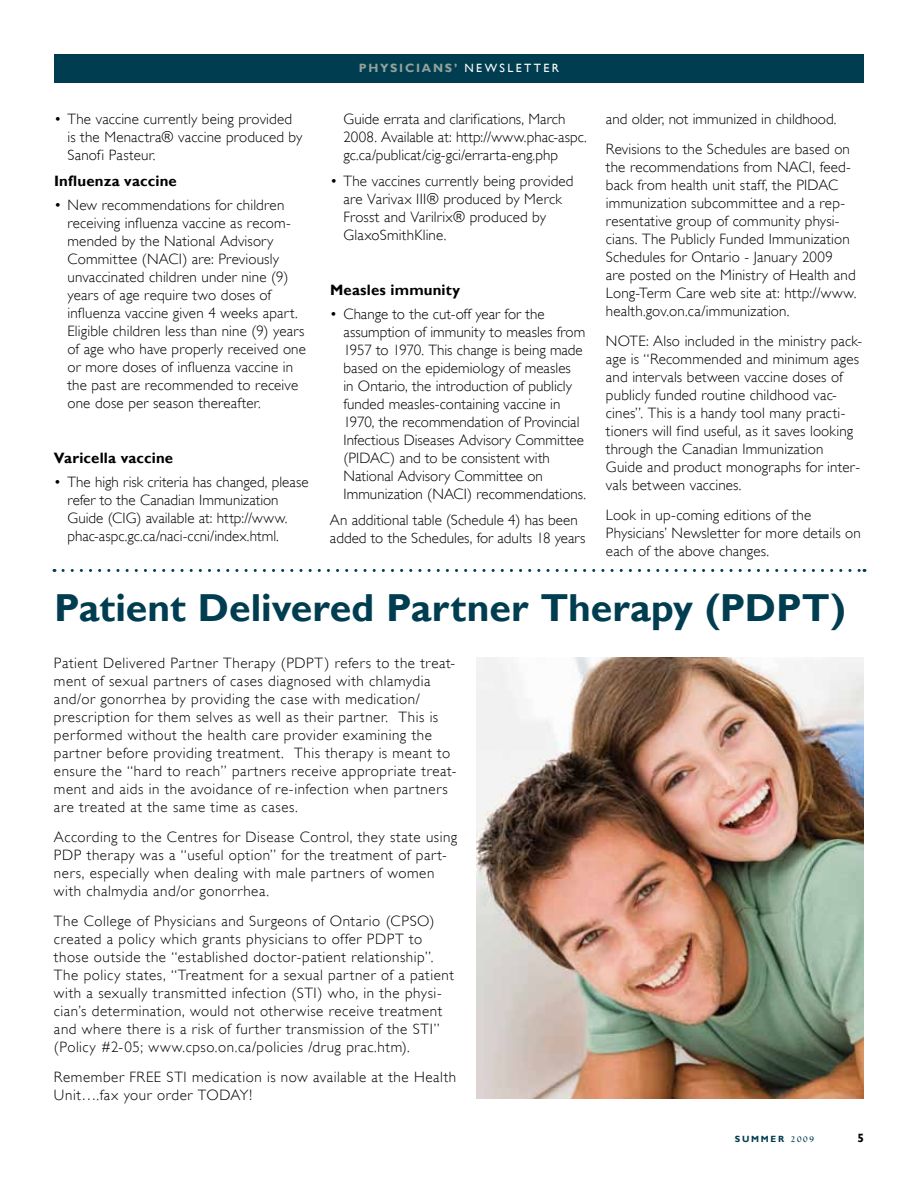
<style>
.page{position:relative;width:918px;height:1188px;background:#fff}
.page>*{position:absolute;margin:0;border:0;box-sizing:border-box;transform-origin:0 0}
.t1{font:700 39px "Gill Sans";letter-spacing:-.015em;color:#013d50}
.t2{font:300 15px/18px "Gill Sans";letter-spacing:.015em;color:#000}
.t3{font:300 15px/18px "Gill Sans";letter-spacing:.035em;color:#000}
.t4{font:300 15px/18px "Gill Sans";letter-spacing:.04em;color:#000}
.t5{font:700 15px "Gill Sans";letter-spacing:.01em;color:#000}
.t6{font:700 12px "Gill Sans";letter-spacing:.15em;color:#94a29c}
.t7{font:12px "Gill Sans";color:#fff}
.t8{font:700 12px "Gill Sans";color:#000}
.t9{font:700 9px "Gill Sans";letter-spacing:.19em;color:#013d50}
.s1{font-weight:400;color:#fff}
.s2{font-family:"Goudy Old Style T"}
</style>
<div class="page">
<div style="left:54px;top:54px;width:810px;height:28px;background:#013d50"></div>
<svg style="left:63px;top:569px;width:802px;height:3px"></svg>
<img style="left:476px;top:657px;width:388px;height:442px">
<p class="t2" style="left:68px;top:110px;width:236px;text-indent:-14px">• The vaccine currently being provided is the Menactra® vaccine produced by<br>Sanofi Pasteur.</p>
<p class="t5" style="left:54px;top:172px;width:124px">I nfluenza vaccine</p>
<p class="t2" style="left:67px;top:196px;width:240px;text-indent:-13px">• New recommendations for children receiving influenza vaccine as recom&shy;mended by the National Advisory Committee (NACI) are: Previously unvaccinated children under nine (9) years of age require two doses of influenza vaccine given 4 weeks apart.<br>Eligible children less than nine (9) years of age who have properly received one or more doses of influenza vaccine in the past are recommended to receive one dose per season thereafter.</p>
<p class="t5" style="left:54px;top:449px;width:121px">Varicella vaccine</p>
<p class="t2" style="left:67px;top:473px;width:243px;text-indent:-14px">• The high risk criteria has changed, please refer to the Canadian Immunization Guide (CIG) available at: http://www. phac-aspc.gc.ca/naci-ccni/index.html.</p>
<p class="t6" style="left:359px;top:61px;width:117px">Physicians’ <span class="s1">NEWSLETTE</span></p>
<p class="t7" style="left:552px;top:61px;width:9px">R</p>
<p class="t2" style="left:344px;top:110px;width:245px">Guide errata and clarifications, March<br>2008. Available at: http://www.phac-aspc. gc.ca/publicat/cig-gci/errarta-eng.php</p>
<p class="t2" style="left:344px;top:172px;width:232px;text-indent:-14px">• The vaccines currently being provided are Varivax III® produced by Merck<br>Frosst and Varilrix® produced by<br>GlaxoSmithKline.</p>
<p class="t5" style="left:330px;top:281px;width:132px">Measles immunity</p>
<p class="t2" style="left:343px;top:305px;width:244px;text-indent:-14px">• Change to the cut-off year for the assumption of immunity to measles from 1957 to 1970. This change is being made based on the epidemiology of measles<br>in Ontario, the introduction of publicly funded measles-containing vaccine in 1970, the recommendation of Provincial Infectious Diseases Advisory Committee (PIDAC) and to be consistent with National Advisory Committee on Immunization (NACI) recommendations.</p>
<p class="t2" style="left:330px;top:511px;width:257px">An additional table (Schedule 4) has been added to the Schedules, for adults 18 years</p>
<p class="t2" style="left:606px;top:104px;width:246px;line-height:30px">and older, not immunized in childhood.<br>Revisions to the Schedules are based on</p>
<p class="t2" style="left:606px;top:158px;width:252px">the recommendations from NACI, feed&shy;back from health unit staff, the PIDAC immunization subcommittee and a rep&shy;resentative group of community physi&shy;cians. The Publicly Funded Immunization Schedules for Ontario - January 2009<br>are posted on the Ministry of Health and Long-Term Care web site at: http://www. health.gov.on.ca/immunization.</p>
<p class="t2" style="left:606px;top:332px;width:258px">NOTE: Also included in the ministry pack&shy;age is “Recommended and minimum ages and intervals between vaccine doses of publicly funded routine childhood vac&shy;cines”. This is a handy tool many practi&shy;tioners will find useful, as it saves looking through the Canadian Immunization Guide and product monographs for inter&shy;vals between vaccines.</p>
<p class="t2" style="left:606px;top:506px;width:256px">Look in up-coming editions of the<br>Physicians’ Newsletter for more details on each of the above changes.</p>
<h1 class="t1" style="left:54px;top:584px;width:793px">Patient Delivered Partner Therapy (PDPT)</h1>
<p class="t3" style="left:54px;top:654px;width:404px">Patient Delivered Partner Therapy (PDPT) refers to the treat&shy;ment of sexual partners of cases diagnosed with chlamydia and/or gonorrhea by providing the case with medication/ prescription for them selves as well as their partner. This is performed without the health care provider examining the partner before providing treatment. This therapy is meant to ensure the “hard to reach” partners receive appropriate treat&shy;ment and aids in the avoidance of re-infection when partners are treated at the same time as cases.</p>
<p class="t3" style="left:54px;top:828px;width:405px">According to the Centres for Disease Control, they state using PDP therapy was a “useful option” for the treatment of part&shy;ners, especially when dealing with male partners of women with chalmydia and/or gonorrhea.</p>
<p class="t3" style="left:54px;top:912px;width:401px">The College of Physicians and Surgeons of Ontario (CPSO) created a policy which grants physicians to offer PDPT to those outside the “established doctor-patient relationship”.<br>The policy states, “Treatment for a sexual partner of a patient with a sexually transmitted infection (STI) who, in the physi&shy;cian’s determination, would not otherwise receive treatment and where there is a risk of further transmission of the STI” (Policy #2-05; www.cpso.on.ca/policies /drug prac.htm).</p>
<p class="t4" style="left:54px;top:1068px;width:404px">Remember FREE STI medication is now available at the Health<br>Unit….fax your order TODAY!</p>
<p class="t9" style="left:735px;top:1134px;width:80px">Summer <span class="s2">2009</span></p>
<p class="t8" style="left:857px;top:1131px;width:8px">5</p>
</div>
